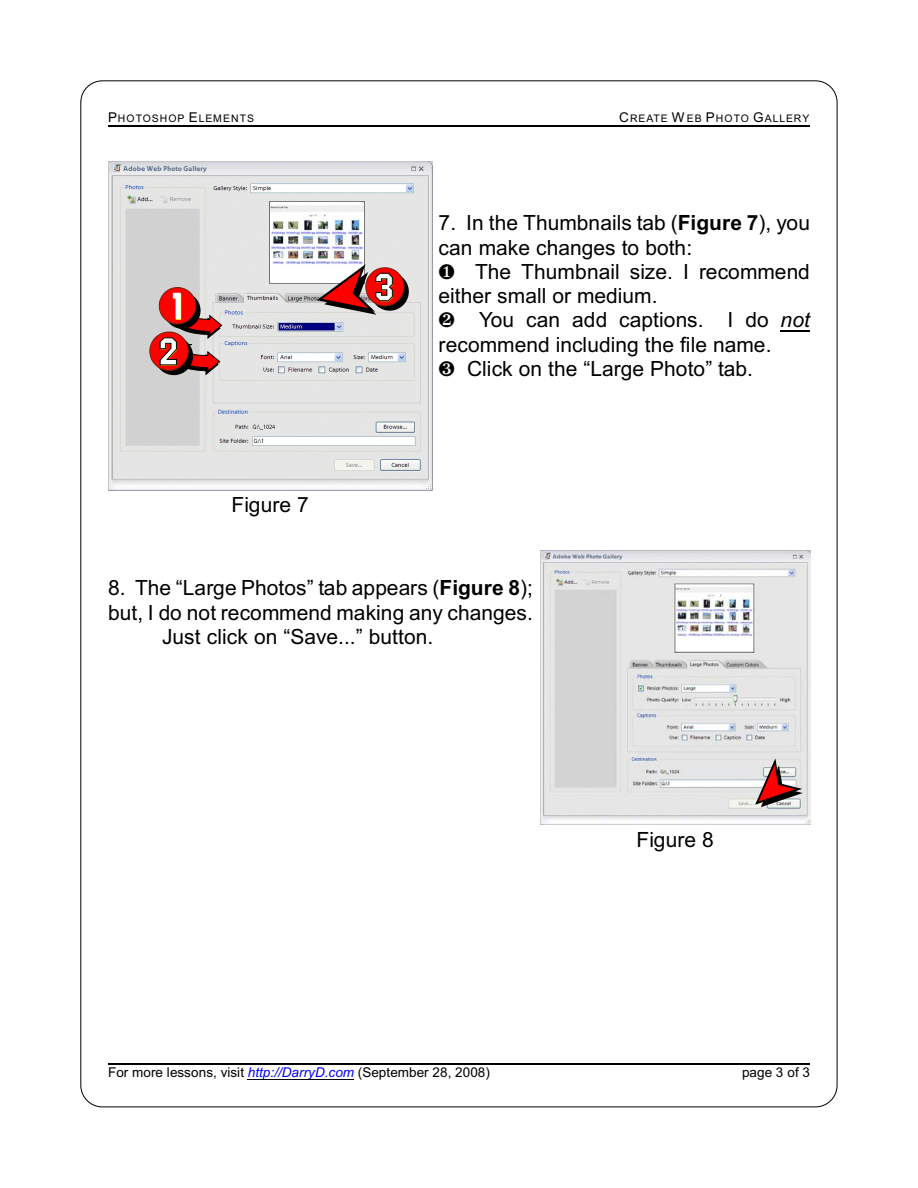
<style>
.page{position:relative;width:918px;height:1188px;background:#fff}
.page>*{position:absolute;margin:0;border:0;box-sizing:border-box;transform-origin:0 0}
.t1{font:21px/24.3px "Arial";letter-spacing:.005em;color:#000}
.t2{font:13.5px "Arial";letter-spacing:.005em;color:#000}
.t3{font:10.5px "Arial";letter-spacing:.095em;color:#000}
.s1{font-size:13.5px}
.s2{font-weight:700}
.s3{font-style:italic}
.s4{font-style:italic;color:#00f}
</style>
<div class="page">
<hr style="left:108px;top:125px;width:702px;height:1px;background:#000">
<hr style="left:248px;top:1079px;width:106px;height:1px;background:#000">
<hr style="left:108px;top:1063px;width:702px;height:1px;background:#000">
<img style="left:108px;top:161px;width:324px;height:329px">
<svg style="left:150px;top:288px;width:72px;height:87px;background:#c46d6a"></svg>
<img style="left:314px;top:248px;width:95px;height:84px">
<img style="left:540px;top:551px;width:270px;height:274px">
<svg style="left:754px;top:755px;width:52px;height:52px;background:#c09a9a"></svg>
<svg style="left:781px;top:330px;width:29px;height:1px"></svg>
<p class="t3" style="left:108px;top:114px;width:148px"><span class="s1">P</span>HOTOSHOP <span class="s1">E</span>LEMENTS</p>
<p class="t3" style="left:619px;top:114px;width:192px"><span class="s1">C</span>REATE <span class="s1">W</span> EB <span class="s1">P</span>HOTO <span class="s1">G</span>ALLERY</p>
<p class="t1" style="left:231px;top:495px;width:79px">Figure 7</p>
<p class="t1" style="left:439px;top:213px;width:373px">7. In the Thumbnails tab (<span class="s2">Figure 7</span>), you can make changes to both:</p>
<p class="t1" style="left:439px;top:261px;width:373px">➢ The Thumbnail size. I recommend either small or medium.</p>
<p class="t1" style="left:479px;top:310px;width:332px">You can add captions. I do <span class="s3">not</span></p>
<p class="t1" style="left:439px;top:334px;width:334px">recommend including the file name.</p>
<p class="t1" style="left:467px;top:358px;width:287px">Click on the “Large Photo” tab.</p>
<p class="t1" style="left:108px;top:578px;width:427px">8. The “Large Photos” tab appears (<span class="s2">Figure 8</span>);</p>
<p class="t1" style="left:108px;top:602px;width:427px">but, I do not recommend making any changes.</p>
<p class="t1" style="left:162px;top:626px;width:273px">Just click on “Save...” button.</p>
<p class="t1" style="left:636px;top:829px;width:79px">Figure 8</p>
<p class="t2" style="left:108px;top:1067px;width:383px">For more lessons, visit <span class="s4">http://DarryD.com</span> (September 28, 2008)</p>
<p class="t2" style="left:742px;top:1067px;width:69px">page 3 of 3</p>
</div>
